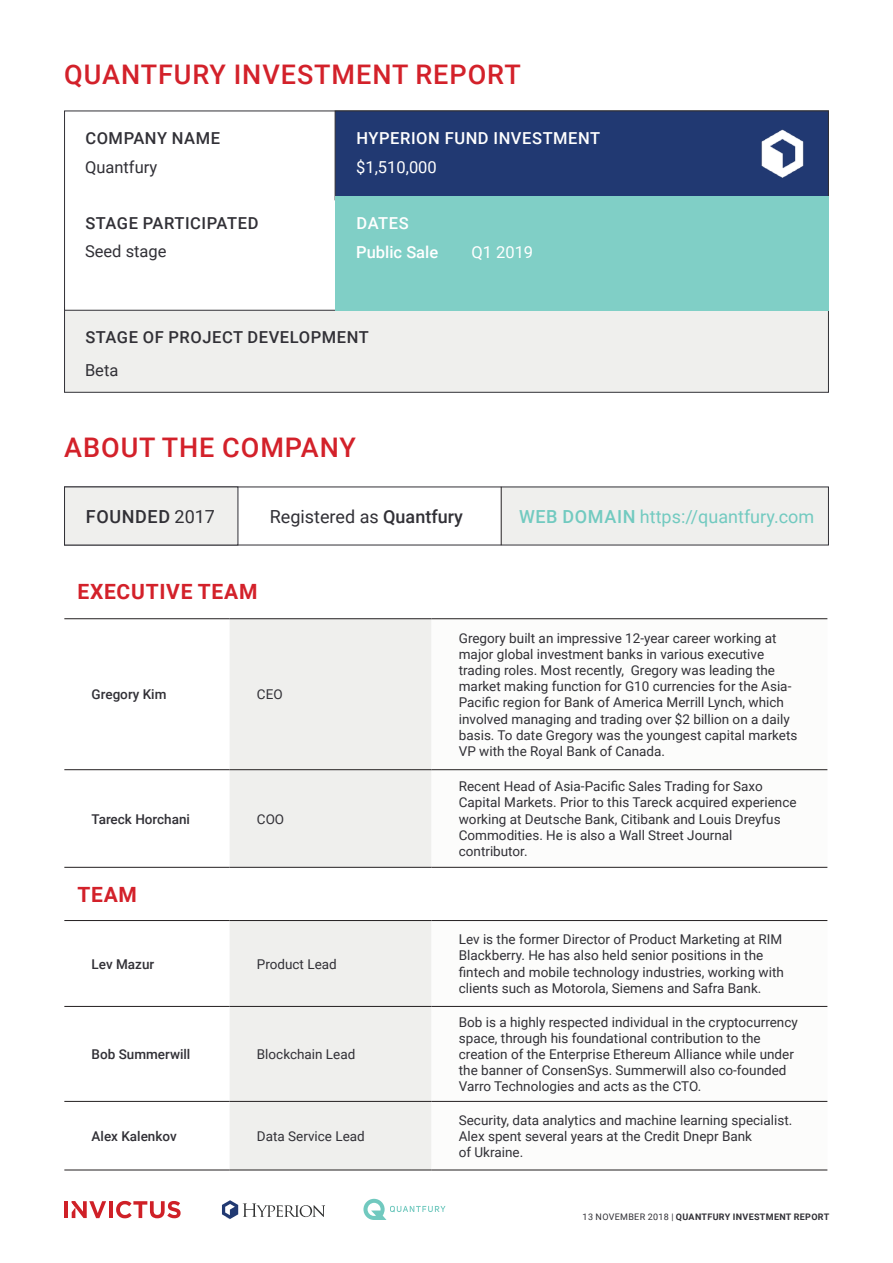
<style>
.page{position:relative;width:893px;height:1263px;background:#fff}
.page>*{position:absolute;margin:0;border:0;box-sizing:border-box;transform-origin:0 0}
.Page_Title{font:500 27px "Roboto";letter-spacing:.035em;color:#d3212a}
.Page_Title-2{font:700 21px "Roboto";letter-spacing:.035em;color:#d3212a}
.Section_Title{font:18px "Roboto";color:#72cac0}
.Section_Title-2{font:18px "Roboto";color:#313036}
.Section_Title-3{font:500 18px "Roboto";letter-spacing:.035em;color:#313036}
.Section_Title-4{font:500 16.5px "Roboto";letter-spacing:.035em;color:#313036}
.Section_Title-5{font:500 16.5px "Roboto";letter-spacing:.035em;color:#fff}
.t1{font:16.5px "Roboto";color:#313036}
.t2{font:16.5px "Roboto";color:#fff}
.Section_Title-6{font:500 16.5px "Roboto";color:#fff}
.t3{font:13.5px/16.2px "Roboto";color:#313036}
.t4{font:500 13.5px "Roboto";color:#313036}
.t5{font:700 9px "Roboto";letter-spacing:.035em;color:#313036}
.s1{font-weight:400}
.s2{font-weight:500}
</style>
<div class="page">
<svg style="left:363px;top:1199px;width:83px;height:21px"></svg>
<hr style="left:64px;top:1201px;width:3px;height:17px;background:#cf2027">
<hr style="left:109px;top:1201px;width:4px;height:17px;background:#cf2027">
<svg style="left:116px;top:1201px;width:65px;height:17px"></svg>
<svg style="left:72px;top:1201px;width:34px;height:17px"></svg>
<div style="left:64px;top:307px;width:765px;height:85px;background:#efefed"></div>
<div style="left:64px;top:111px;width:765px;height:199px;background:#fff"></div>
<div style="left:501px;top:486px;width:328px;height:59px;background:#efefed"></div>
<div style="left:335px;top:111px;width:494px;height:89px;background:#213972;border:1px solid #313036"></div>
<div style="left:335px;top:196px;width:494px;height:114px;background:#80cfc6"></div>
<div style="left:64px;top:487px;width:174px;height:58px;background:#efefed"></div>
<svg style="left:64px;top:619px;width:166px;height:551px"></svg>
<svg style="left:230px;top:619px;width:202px;height:551px;background:#f0f0ee"></svg>
<svg style="left:432px;top:619px;width:395px;height:551px"></svg>
<hr style="left:64px;top:618px;width:166px;height:1px;background:#231f20">
<hr style="left:230px;top:618px;width:202px;height:1px;background:#231f20">
<hr style="left:64px;top:769px;width:166px;height:1px;background:#231f20">
<hr style="left:230px;top:769px;width:202px;height:1px;background:#231f20">
<hr style="left:64px;top:867px;width:166px;height:1px;background:#231f20">
<hr style="left:230px;top:867px;width:202px;height:1px;background:#231f20">
<hr style="left:64px;top:920px;width:166px;height:1px;background:#231f20">
<hr style="left:230px;top:920px;width:202px;height:1px;background:#231f20">
<hr style="left:64px;top:1006px;width:166px;height:1px;background:#231f20">
<hr style="left:230px;top:1006px;width:202px;height:1px;background:#231f20">
<hr style="left:64px;top:1101px;width:166px;height:1px;background:#231f20">
<hr style="left:230px;top:1101px;width:202px;height:1px;background:#231f20">
<hr style="left:64px;top:1170px;width:166px;height:1px;background:#231f20">
<hr style="left:230px;top:1170px;width:202px;height:1px;background:#231f20">
<hr style="left:432px;top:618px;width:395px;height:1px;background:#231f20">
<hr style="left:432px;top:769px;width:395px;height:1px;background:#231f20">
<hr style="left:432px;top:867px;width:395px;height:1px;background:#231f20">
<hr style="left:432px;top:920px;width:395px;height:1px;background:#231f20">
<hr style="left:432px;top:1006px;width:395px;height:1px;background:#231f20">
<hr style="left:432px;top:1101px;width:395px;height:1px;background:#231f20">
<hr style="left:432px;top:1170px;width:395px;height:1px;background:#231f20">
<img style="left:761px;top:129px;width:43px;height:49px">
<hr style="left:501px;top:487px;width:1px;height:58px;background:#231f20">
<svg style="left:222px;top:1200px;width:103px;height:19px"></svg>
<p class="Page_Title" style="left:64px;top:56px;width:458px">QUANTFURY INVESTMENT REPORT</p>
<p class="Section_Title-4" style="left:85px;top:127px;width:136px">COMPANY NAME</p>
<p class="t1" style="left:85px;top:155px;width:74px">Quantfury</p>
<p class="Section_Title-4" style="left:85px;top:211px;width:175px">STAGE PARTICIPATED</p>
<p class="t1" style="left:85px;top:240px;width:83px">Seed stage</p>
<p class="Section_Title-5" style="left:356px;top:127px;width:245px">HYPERION FUND INVESTMENT</p>
<p class="t2" style="left:356px;top:155px;width:82px">$1,510,000</p>
<p class="Section_Title-5" style="left:356px;top:212px;width:54px">DATES</p>
<p class="Section_Title-6" style="left:356px;top:240px;width:84px">Public Sale</p>
<p class="t2" style="left:471px;top:240px;width:63px">Q1 2019</p>
<p class="Section_Title-4" style="left:85px;top:326px;width:285px">STAGE OF PROJECT DEVELOPMENT</p>
<p class="t1" style="left:85px;top:358px;width:35px">Beta</p>
<p class="Page_Title" style="left:64px;top:428px;width:293px">ABOUT THE COMPANY</p>
<p class="Section_Title-3" style="left:86px;top:504px;width:131px">FOUNDED <span class="s1">2017</span></p>
<p class="Section_Title-2" style="left:270px;top:504px;width:195px">Registered as <span class="s2">Quantfury</span></p>
<p class="Section_Title" style="left:519px;top:504px;width:297px"><span class="s2">WEB DOMAIN</span> https://quantfury.com</p>
<p class="Page_Title-2" style="left:77px;top:577px;width:181px">EXECUTIVE TEAM</p>
<p class="t4" style="left:92px;top:685px;width:76px">Gregory Kim</p>
<p class="t3" style="left:257px;top:686px;width:27px">CEO</p>
<p class="t4" style="left:92px;top:809px;width:100px">Tareck Horchani</p>
<p class="t3" style="left:257px;top:810px;width:29px">COO</p>
<p class="Page_Title-2" style="left:77px;top:880px;width:61px">TEAM</p>
<p class="t4" style="left:92px;top:954px;width:64px">Lev Mazur</p>
<p class="t3" style="left:257px;top:955px;width:81px">Product Lead</p>
<p class="t4" style="left:92px;top:1045px;width:100px">Bob Summerwill</p>
<p class="t3" style="left:257px;top:1045px;width:100px">Blockchain Lead</p>
<p class="t4" style="left:92px;top:1126px;width:87px">Alex Kalenkov</p>
<p class="t3" style="left:257px;top:1127px;width:109px">Data Service Lead</p>
<p class="t3" style="left:459px;top:629px;width:340px">Gregory built an impressive 12-year career working at major global investment banks in various executive trading roles. Most recently, Gregory was leading the market making function for G10 currencies for the Asia-Pacific region for Bank of America Merrill Lynch, which involved managing and trading over $2 billion on a daily basis. To date Gregory was the youngest capital markets VP with the Royal Bank of Canada.</p>
<p class="t3" style="left:459px;top:778px;width:339px">Recent Head of Asia-Pacific Sales Trading for Saxo Capital Markets. Prior to this Tareck acquired experience working at Deutsche Bank, Citibank and Louis Dreyfus Commodities. He is also a Wall Street Journal contributor.</p>
<p class="t3" style="left:459px;top:931px;width:327px">Lev is the former Director of Product Marketing at RIM Blackberry. He has also held senior positions in the fintech and mobile technology industries, working with clients such as Motorola, Siemens and Safra Bank.</p>
<p class="t3" style="left:459px;top:1013px;width:340px">Bob is a highly respected individual in the cryptocurrency space, through his foundational contribution to the creation of the Enterprise Ethereum Alliance while under the banner of ConsenSys. Summerwill also co-founded Varro Technologies and acts as the CTO.</p>
<p class="t3" style="left:459px;top:1111px;width:335px">Security, data analytics and machine learning specialist.<br>Alex spent several years at the Credit Dnepr Bank<br>of Ukraine.</p>
<p class="t5" style="left:583px;top:1211px;width:248px"><span class="s1">13 NOVEMBER 2018 |</span> QUANTFURY INVESTMENT REPORT</p>
</div>
